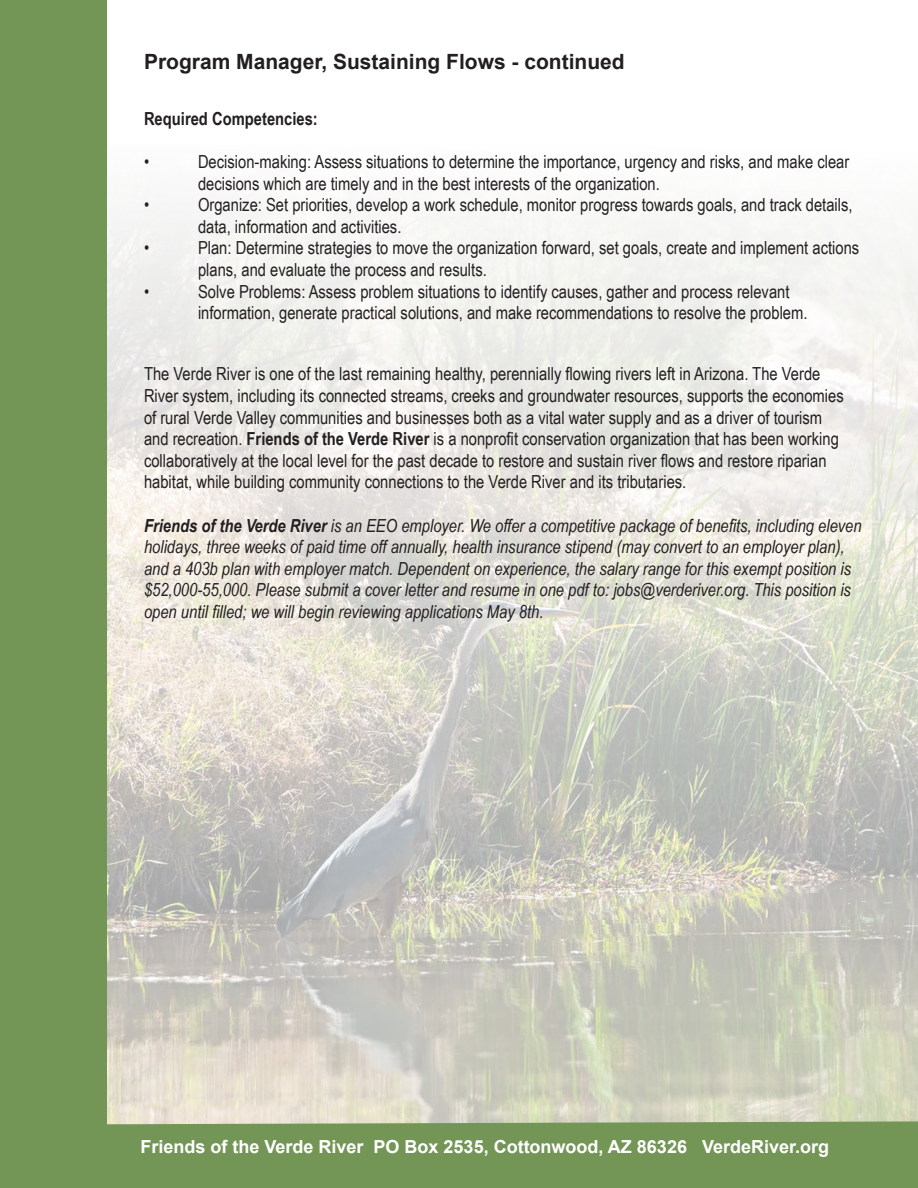
<style>
.page{position:relative;width:918px;height:1188px;background:#fff}
.page>*{position:absolute;margin:0;border:0;box-sizing:border-box;transform-origin:0 0}
.t1{font:700 21px "Arial";color:#231f20}
.t2{font:18px/21.6px "Arial Narrow";color:#231f20}
.t3{font:italic 18px/21.6px "Arial Narrow";color:#231f20}
.t4{font:700 18px "Arial";color:#fff}
.t5{font:700 18px "Arial Narrow";color:#231f20}
.s1{font-weight:700}
</style>
<div class="page">
<img style="left:106px;top:144px;width:812px;height:977px">
<div style="left:0;top:0;width:106px;height:1188px;background:#739656"></div>
<div style="left:106px;top:1121px;width:812px;height:67px;background:#739656"></div>
<p class="t1" style="left:144px;top:48px;width:482px">Program Manager, Sustaining Flows - continued</p>
<p class="t5" style="left:144px;top:105px;width:175px">Required Competencies:</p>
<p class="t2" style="left:144px;top:150px;width:7px">•</p>
<p class="t2" style="left:198px;top:150px;width:653px">Decision-making: Assess situations to determine the importance, urgency and risks, and make clear decisions which are timely and in the best interests of the organization.</p>
<p class="t2" style="left:144px;top:193px;width:7px">•</p>
<p class="t2" style="left:198px;top:193px;width:656px">Organize: Set priorities, develop a work schedule, monitor progress towards goals, and track details, data, information and activities.</p>
<p class="t2" style="left:144px;top:236px;width:7px">•</p>
<p class="t2" style="left:198px;top:236px;width:663px">Plan: Determine strategies to move the organization forward, set goals, create and implement actions plans, and evaluate the process and results.</p>
<p class="t2" style="left:144px;top:280px;width:7px">•</p>
<p class="t2" style="left:198px;top:280px;width:611px">Solve Problems: Assess problem situations to identify causes, gather and process relevant information, generate practical solutions, and make recommendations to resolve the problem.</p>
<p class="t2" style="left:144px;top:362px;width:701px">The Verde River is one of the last remaining healthy, perennially flowing rivers left in Arizona. The Verde River system, including its connected streams, creeks and groundwater resources, supports the economies of rural Verde Valley communities and businesses both as a vital water supply and as a driver of tourism and recreation. <span class="s1">Friends of the Verde River</span> is a nonprofit conservation organization that has been working collaboratively at the local level for the past decade to restore and sustain river flows and restore riparian habitat, while building community connections to the Verde River and its tributaries.</p>
<p class="t3" style="left:144px;top:514px;width:719px"><span class="s1">Friends of the Verde River</span> is an EEO employer. We offer a competitive package of benefits, including eleven holidays, three weeks of paid time off annually, health insurance stipend (may convert to an employer plan), and a 403b plan with employer match. Dependent on experience, the salary range for this exempt position is $52,000-55,000. Please submit a cover letter and resume in one pdf to: jobs@verderiver.org. This position is open until filled; we will begin reviewing applications May 8th.</p>
<p class="t4" style="left:141px;top:1135px;width:690px">Friends of the Verde River PO Box 2535, Cottonwood, AZ 86326 VerdeRiver.org</p>
</div>
